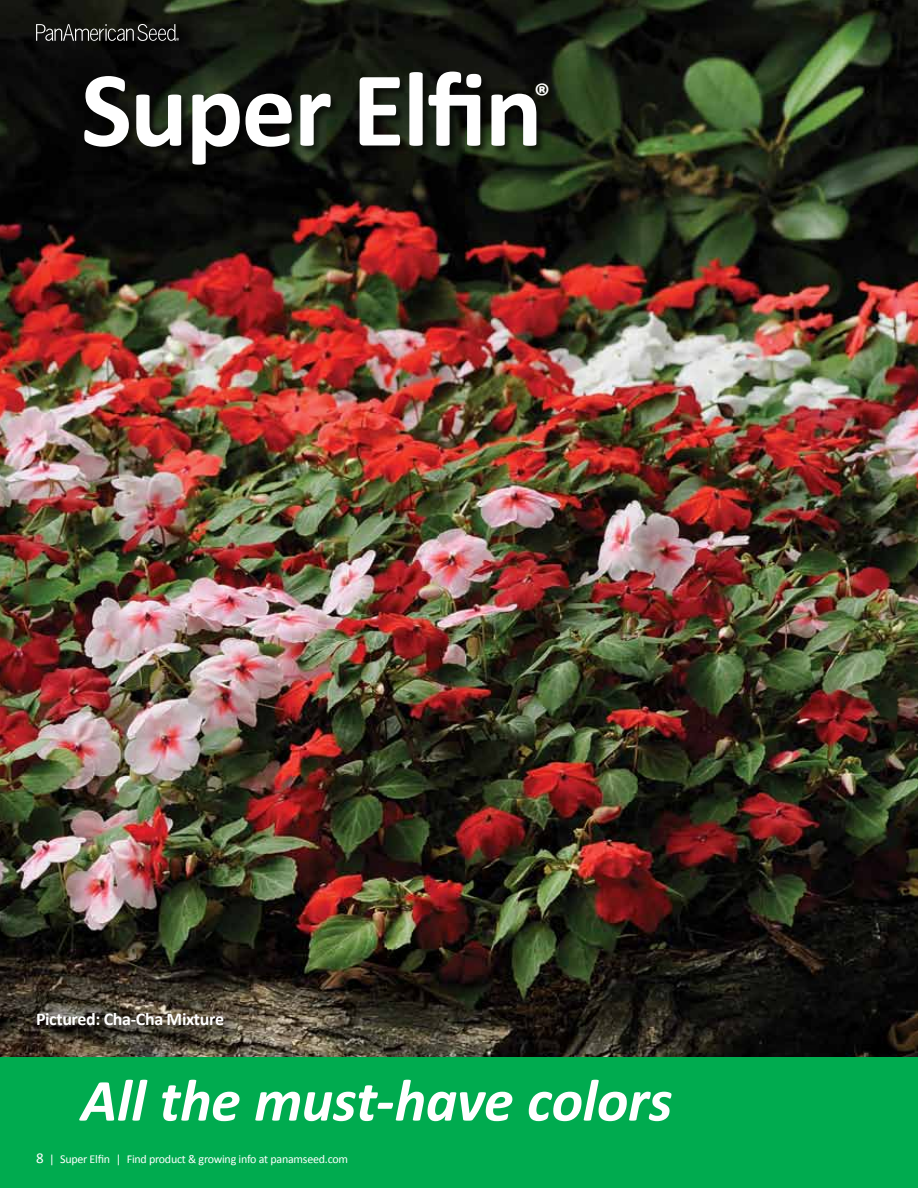
<style>
.page{position:relative;width:918px;height:1188px;background:#fff}
.page>*{position:absolute;margin:0;border:0;box-sizing:border-box;transform-origin:0 0}
.t1{font:700 108px "Calibri";letter-spacing:-.02em;color:#fff}
.t2{font:italic 700 60px "Calibri";letter-spacing:-.01em;color:#fff}
.t3{font:700 31.5px "Calibri";color:#fff}
.t4{font:700 18px "Calibri";letter-spacing:-.02em;color:#fff}
.t5{font:12px "Calibri";letter-spacing:-.02em;color:#fff}
.t6{font:7.5px "Calibri";color:#fff}
.s1{font-size:15px}
</style>
<div class="page">
<img style="left:0;top:0;width:918px;height:1058px">
<div style="left:0;top:1058px;width:918px;height:130px;background:#00ab4f"></div>
<div style="left:84px;top:71px;width:474px;height:103px;background:#000;opacity:.6"></div>
<div style="left:40px;top:1016px;width:202px;height:27px;background:#000;opacity:.75"></div>
<svg style="left:36px;top:24px;width:144px;height:17px;background:#41413e"></svg>
<p class="t6" style="left:176px;top:36px;width:5px">®</p>
<h1 class="t1" style="left:81px;top:43px;width:463px">Super Elfin</h1>
<h3 class="t3" style="left:534px;top:75px;width:17px">®</h3>
<h3 class="t4" style="left:36px;top:1007px;width:190px">Pictured: Cha-Cha Mixture</h3>
<h2 class="t2" style="left:81px;top:1063px;width:593px">All the must-have colors</h2>
<p class="t5" style="left:36px;top:1151px;width:314px"><span class="s1">8</span> | Super Elfin | Find product &amp; growing info at panamseed.com</p>
</div>
